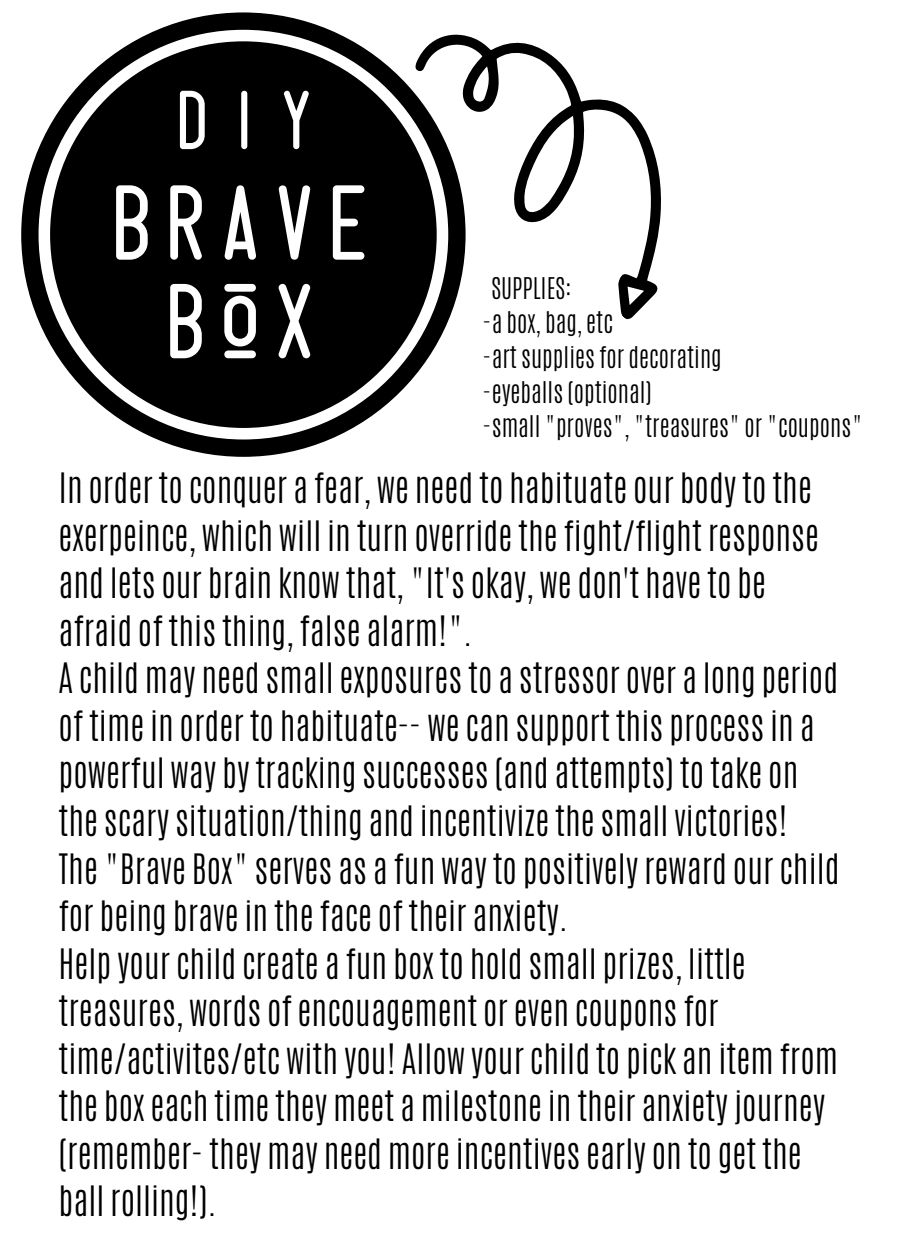
<style>
.page{position:relative;width:900px;height:1260px;background:#fff}
.page>*{position:absolute;margin:0;border:0;box-sizing:border-box;transform-origin:0 0}
.t1{font:133.75px/98.5px "Aswatama";letter-spacing:.13em;color:#fff;text-align:center}
.t2{font:105px "Aswatama";color:#fff}
.t3{font:300 35px/47.5px "Antonio";color:#000}
.t4{font:300 25px/34.5px "Antonio";color:#000}
</style>
<div class="page">
<svg style="left:21px;top:12px;width:426px;height:445px"></svg>
<div style="left:50px;top:41px;width:387px;height:387px;background:#000;border-radius:50%"></div>
<svg style="left:372px;top:12px;width:289px;height:312px"></svg>
<h2 class="t2" style="left:180px;top:58px;width:135px">DIY</h2>
<h1 class="t1" style="left:116px;top:169px;width:255px">brave box</h1>
<p class="t4" style="left:483px;top:271px;width:381px;text-indent:8px">SUPPLIES:<br>-a box, bag, etc<br>-art supplies for decorating<br>-eyeballs (optional)<br>-small "proves", "treasures" or "coupons"</p>
<p class="t3" style="left:58px;top:465px;width:783px">In order to conquer a fear, we need to habituate our body to the exerpeince, which will in turn override the fight/flight response and lets our brain know that, "It's okay, we don't have to be afraid of this thing, false alarm!".<br>A child may need small exposures to a stressor over a long period of time in order to habituate-- we can support this process in a powerful way by tracking successes (and attempts) to take on the scary situation/thing and incentivize the small victories!<br>The "Brave Box" serves as a fun way to positively reward our child for being brave in the face of their anxiety.<br>Help your child create a fun box to hold small prizes, little treasures, words of encouagement or even coupons for time/activites/etc with you! Allow your child to pick an item from the box each time they meet a milestone in their anxiety journey (remember- they may need more incentives early on to get the ball rolling!).</p>
</div>
